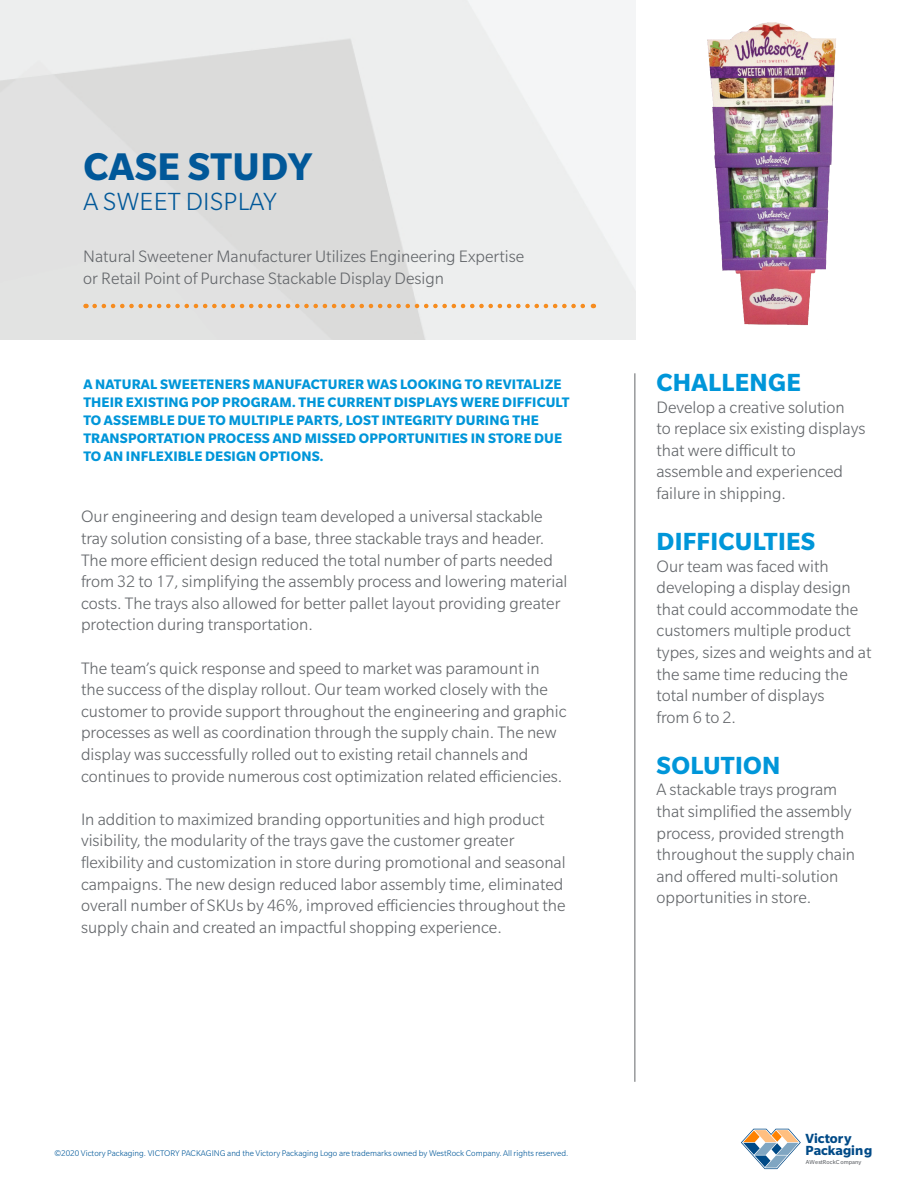
<style>
.page{position:relative;width:918px;height:1188px;background:#fff}
.page>*{position:absolute;margin:0;border:0;box-sizing:border-box;transform-origin:0 0}
.t1{font:700 42px "Slate Pro";letter-spacing:.01em;color:#015899}
._1__header_12pt{font:700 27px "Slate Pro";letter-spacing:.01em;color:#0096d9}
.t2{font:300 27px "Slate Pro";letter-spacing:.01em;color:#015899}
.body_copy_12pt{font:300 18px/21.6px "Slate Pro";color:#63666a}
._1__header_10pt{font:700 15px/18px "Slate Pro";letter-spacing:.01em;color:#0096d9}
.t3{font:700 14.4px/11.4px "Slate Pro";color:#004a87}
.t4{font:300 9px "Slate Pro";color:#015899}
.t5{font:6.3px "Slate Pro";color:#63666b}
</style>
<div class="page">
<img style="left:0;top:0;width:635px;height:339px">
<svg style="left:95px;top:304px;width:499px;height:4px;background:#ebc093"></svg>
<hr style="left:634px;top:373px;width:1px;height:709px;background:#63666a">
<svg style="left:741px;top:1129px;width:60px;height:40px"></svg>
<img style="left:707px;top:22px;width:129px;height:303px">
<p class="t1" style="left:83px;top:144px;width:230px">CASE STUDY</p>
<p class="t2" style="left:83px;top:188px;width:195px">A SWEET DISPLAY</p>
<p class="body_copy_12pt" style="left:83px;top:245px;width:442px">Natural Sweetener Manufacturer Utilizes Engineering Expertise or Retail Point of Purchase Stackable Display Design</p>
<p class="_1__header_10pt" style="left:83px;top:375px;width:488px">A NATURAL SWEETENERS MANUFACTURER WAS LOOKING TO REVITALIZE THEIR EXISTING POP PROGRAM. THE CURRENT DISPLAYS WERE DIFFICULT TO ASSEMBLE DUE TO MULTIPLE PARTS, LOST INTEGRITY DURING THE TRANSPORTATION PROCESS AND MISSED OPPORTUNITIES IN STORE DUE TO AN INFLEXIBLE DESIGN OPTIONS.</p>
<p class="body_copy_12pt" style="left:81px;top:506px;width:488px">Our engineering and design team developed a universal stackable tray solution consisting of a base, three stackable trays and header.<br>The more efficient design reduced the total number of parts needed from 32 to 17, simplifying the assembly process and lowering material costs. The trays also allowed for better pallet layout providing greater protection during transportation.</p>
<p class="body_copy_12pt" style="left:81px;top:657px;width:487px">The team’s quick response and speed to market was paramount in the success of the display rollout. Our team worked closely with the customer to provide support throughout the engineering and graphic processes as well as coordination through the supply chain. The new display was successfully rolled out to existing retail channels and continues to provide numerous cost optimization related efficiencies.</p>
<p class="body_copy_12pt" style="left:81px;top:808px;width:486px">In addition to maximized branding opportunities and high product visibility, the modularity of the trays gave the customer greater flexibility and customization in store during promotional and seasonal campaigns. The new design reduced labor assembly time, eliminated overall number of SKUs by 46%, improved efficiencies throughout the supply chain and created an impactful shopping experience.</p>
<p class="t4" style="left:55px;top:1149px;width:515px">©2020 Victory Packaging. VICTORY PACKAGING and the Victory Packaging Logo are trademarks owned by WestRock Company. All rights reserved.</p>
<p class="_1__header_12pt" style="left:657px;top:367px;width:146px">CHALLENGE</p>
<p class="body_copy_12pt" style="left:657px;top:396px;width:210px">Develop a creative solution<br>to replace six existing displays</p>
<p class="body_copy_12pt" style="left:657px;top:439px;width:141px">that were difficult to</p>
<p class="body_copy_12pt" style="left:657px;top:461px;width:188px">assemble and experienced</p>
<p class="body_copy_12pt" style="left:657px;top:482px;width:131px">failure in shipping.</p>
<p class="_1__header_12pt" style="left:657px;top:526px;width:160px">DIFFICULTIES</p>
<p class="body_copy_12pt" style="left:657px;top:555px;width:174px">Our team was faced with</p>
<p class="body_copy_12pt" style="left:657px;top:577px;width:203px">developing a display design that could accommodate the</p>
<p class="body_copy_12pt" style="left:657px;top:620px;width:196px">customers multiple product</p>
<p class="body_copy_12pt" style="left:657px;top:641px;width:216px">types, sizes and weights and at</p>
<p class="body_copy_12pt" style="left:657px;top:663px;width:193px">the same time reducing the total number of displays from 6 to 2.</p>
<p class="_1__header_12pt" style="left:657px;top:750px;width:125px">SOLUTION</p>
<p class="body_copy_12pt" style="left:657px;top:779px;width:182px">A stackable trays program</p>
<p class="body_copy_12pt" style="left:657px;top:800px;width:197px">that simplified the assembly</p>
<p class="body_copy_12pt" style="left:657px;top:822px;width:189px">process, provided strength</p>
<p class="body_copy_12pt" style="left:657px;top:844px;width:200px">throughout the supply chain</p>
<p class="body_copy_12pt" style="left:657px;top:865px;width:183px">and offered multi-solution</p>
<p class="body_copy_12pt" style="left:657px;top:887px;width:156px">opportunities in store.</p>
<p class="t3" style="left:806px;top:1133px;width:68px">Victory<br>Packaging</p>
<p class="t5" style="left:806px;top:1159px;width:57px">AWestRockCompany</p>
</div>
